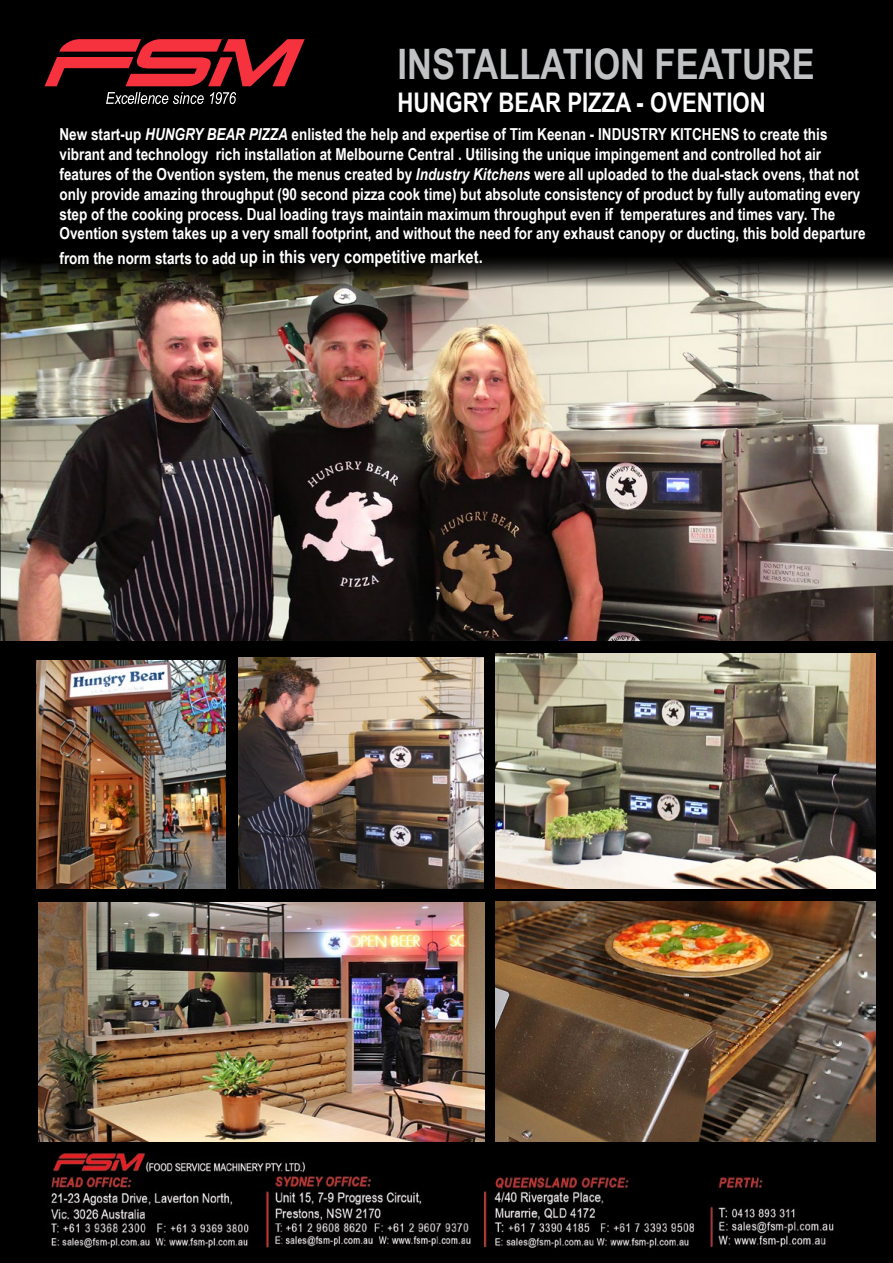
<style>
.page{position:relative;width:893px;height:1263px;background:#fff}
.page>*{position:absolute;margin:0;border:0;box-sizing:border-box;transform-origin:0 0}
.t1{font:700 42px "Arial Narrow";color:#c0c2c4}
.t2{font:700 27px "Arial Narrow";color:#fff}
.t3{font:700 18px "Arial Narrow";color:#fff}
.t4{font:700 16.5px/19.8px "Arial Narrow";color:#fff}
.s1{font-style:italic}
.s2{font-size:16.5px}
</style>
<div class="page">
<div style="left:1px;top:0;width:892px;height:1263px;background:#000"></div>
<img style="left:0;top:1142px;width:834px;height:121px">
<svg style="left:45px;top:39px;width:260px;height:47px"></svg>
<svg style="left:106px;top:92px;width:130px;height:12px"></svg>
<img style="left:495px;top:653px;width:381px;height:235px">
<img style="left:36px;top:660px;width:189px;height:228px">
<img style="left:238px;top:657px;width:245px;height:231px">
<img style="left:1px;top:260px;width:892px;height:381px">
<img style="left:39px;top:903px;width:445px;height:239px">
<img style="left:495px;top:901px;width:381px;height:241px">
<h1 class="t1" style="left:398px;top:33px;width:419px">INSTALLATION FEATURE</h1>
<h2 class="t2" style="left:398px;top:82px;width:370px">HUNGRY BEAR PIZZA - OVENTION</h2>
<p class="t4" style="left:60px;top:124px;width:808px">New start-up <span class="s1">HUNGRY BEAR PIZZA</span> enlisted the help and expertise of Tim Keenan - INDUSTRY KITCHENS to create this vibrant and technology rich installation at Melbourne Central . Utilising the unique impingement and controlled hot air features of the Ovention system, the menus created by <span class="s1">Industry Kitchens</span> were all uploaded to the dual-stack ovens, that not only provide amazing throughput (90 second pizza cook time) but absolute consistency of product by fully automating every step of the cooking process. Dual loading trays maintain maximum throughput even if temperatures and times vary. The Ovention system takes up a very small footprint, and without the need for any exhaust canopy or ducting, this bold departure</p>
<p class="t3" style="left:60px;top:244px;width:425px"><span class="s2">from the norm starts to add</span> up in this very competitive market.</p>
</div>
